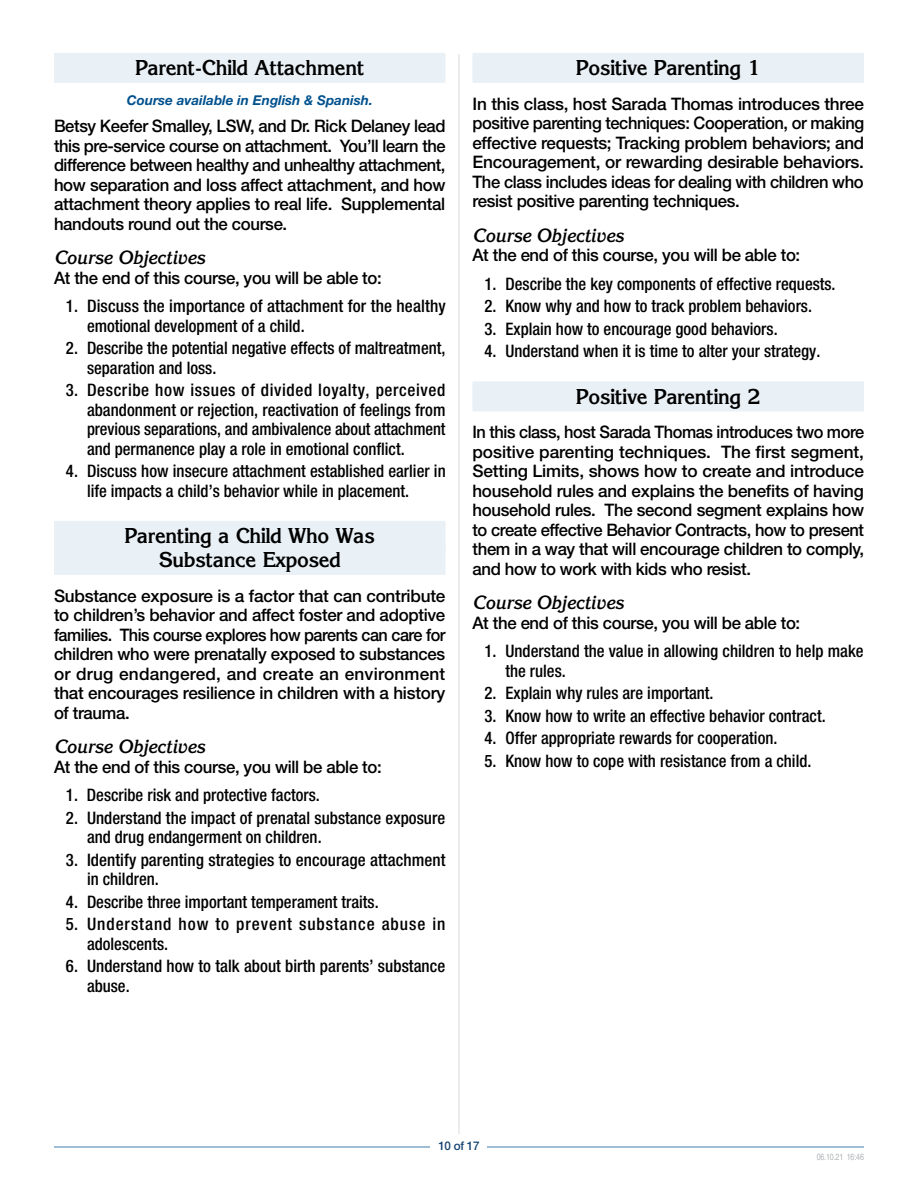
<style>
.page{position:relative;width:918px;height:1188px;background:#fff}
.page>*{position:absolute;margin:0;border:0;box-sizing:border-box;transform-origin:0 0}
.t1{font:700 21px/24px "Korinna";letter-spacing:-.025em;color:#000;text-align:center}
.t2{font:italic 700 18.75px "Korinna";letter-spacing:-.01em;color:#000;scale:.94 1}
.t3{font:500 condensed 17.25px/19.5px "Helvetica Neue";color:#000}
.t4{font:500 17.25px/19.5px "Helvetica Neue";letter-spacing:-.02em;color:#000;text-align:justify}
.t5{font:500 17.25px/19.5px "Helvetica Neue";letter-spacing:-.02em;color:#000;text-align:justify;scale:.95 1}
.t6{font:500 17.25px/19.5px "Helvetica Neue";letter-spacing:-.02em;color:#000;text-align:justify;scale:.96 1}
.t7{font:500 condensed 17.25px/19.5px "Helvetica Neue";letter-spacing:.055em;color:#000}
.t8{font:italic 700 13.5px "Helvetica Neue";color:#00518e}
.t9{font:500 12px "Helvetica Neue";color:#174571}
.t10{font:condensed 9px "Helvetica";letter-spacing:-.02em;color:#b1b4b6}
</style>
<div class="page">
<hr style="left:458px;top:54px;width:2px;height:1080px;background:#e6e7e8">
<hr style="left:54px;top:1146px;width:810px;height:2px;background:#80a8c7">
<div style="left:431px;top:1141px;width:56px;height:17px;background:#fff"></div>
<div style="left:54px;top:53px;width:392px;height:30px;background:#e9f0f6"></div>
<div style="left:54px;top:521px;width:392px;height:30px;background:#e9f0f6"></div>
<div style="left:54px;top:545px;width:392px;height:30px;background:#e9f0f6"></div>
<div style="left:472px;top:53px;width:392px;height:30px;background:#e9f0f6"></div>
<div style="left:472px;top:381px;width:392px;height:30px;background:#e9f0f6"></div>
<p class="t1" style="left:135px;top:56px;width:231px">Parent-Child Attachment</p>
<p class="t8" style="left:127px;top:92px;width:248px">Course available in English &amp; Spanish.</p>
<p class="t6" style="left:54px;top:116px;width:409px">Betsy Keefer Smalley, LSW, and Dr. Rick Delaney lead this pre-service course on attachment. You’ll learn the difference between healthy and unhealthy attachment, how separation and loss affect attachment, and how attachment theory applies to real life. Supplemental handouts round out the course.</p>
<p class="t2" style="left:54px;top:247px;width:162px">Course Objectives</p>
<p class="t4" style="left:54px;top:268px;width:329px">At the end of this course, you will be able to:</p>
<p class="t3" style="left:87px;top:296px;width:360px;text-indent:-21px">1. Discuss the importance of attachment for the healthy emotional development of a child.</p>
<p class="t3" style="left:87px;top:338px;width:360px;text-indent:-21px">2. Describe the potential negative effects of maltreatment, separation and loss.</p>
<p class="t3" style="left:87px;top:380px;width:360px;text-align:justify;text-indent:-21px">3. Describe how issues of divided loyalty, perceived abandonment or rejection, reactivation of feelings from previous separations, and ambivalence about attachment and permanence play a role in emotional conflict.</p>
<p class="t3" style="left:87px;top:461px;width:360px;text-indent:-21px">4. Discuss how insecure attachment established earlier in life impacts a child’s behavior while in placement.</p>
<p class="t1" style="left:124px;top:524px;width:252px">Parenting a Child Who Was<br>Substance Exposed</p>
<p class="t4" style="left:54px;top:586px;width:393px">Substance exposure is a factor that can contribute to children’s behavior and affect foster and adoptive families. This course explores how parents can care for children who were prenatally exposed to substances or drug endangered, and create an environment that encourages resilience in children with a history of trauma.</p>
<p class="t2" style="left:54px;top:736px;width:162px">Course Objectives</p>
<p class="t4" style="left:54px;top:757px;width:329px">At the end of this course, you will be able to:</p>
<p class="t3" style="left:66px;top:785px;width:255px">1. Describe risk and protective factors.</p>
<p class="t3" style="left:87px;top:808px;width:360px;text-indent:-21px">2. Understand the impact of prenatal substance exposure and drug endangerment on children.</p>
<p class="t3" style="left:87px;top:850px;width:360px;text-indent:-21px">3. Identify parenting strategies to encourage attachment in children.</p>
<p class="t3" style="left:66px;top:892px;width:314px">4. Describe three important temperament traits.</p>
<p class="t7" style="left:87px;top:914px;width:360px;text-indent:-21px">5. Understand how to prevent substance abuse in adolescents.</p>
<p class="t3" style="left:87px;top:956px;width:360px;text-indent:-21px">6. Understand how to talk about birth parents’ substance abuse.</p>
<p class="t1" style="left:576px;top:56px;width:186px">Positive Parenting 1</p>
<p class="t4" style="left:472px;top:94px;width:393px">In this class, host Sarada Thomas introduces three positive parenting techniques: Cooperation, or making effective requests; Tracking problem behaviors; and Encouragement, or rewarding desirable behaviors.<br>The class includes ideas for dealing with children who resist positive parenting techniques.</p>
<p class="t2" style="left:472px;top:224px;width:162px">Course Objectives</p>
<p class="t4" style="left:472px;top:245px;width:329px">At the end of this course, you will be able to:</p>
<p class="t3" style="left:484px;top:274px;width:353px">1. Describe the key components of effective requests.</p>
<p class="t3" style="left:484px;top:296px;width:329px">2. Know why and how to track problem behaviors.</p>
<p class="t3" style="left:484px;top:319px;width:295px">3. Explain how to encourage good behaviors.</p>
<p class="t3" style="left:484px;top:341px;width:337px">4. Understand when it is time to alter your strategy.</p>
<p class="t1" style="left:576px;top:384px;width:186px">Positive Parenting 2</p>
<p class="t5" style="left:472px;top:422px;width:414px">In this class, host Sarada Thomas introduces two more positive parenting techniques. The first segment, Setting Limits, shows how to create and introduce household rules and explains the benefits of having household rules. The second segment explains how to create effective Behavior Contracts, how to present them in a way that will encourage children to comply, and how to work with kids who resist.</p>
<p class="t2" style="left:472px;top:592px;width:162px">Course Objectives</p>
<p class="t4" style="left:472px;top:613px;width:329px">At the end of this course, you will be able to:</p>
<p class="t3" style="left:506px;top:641px;width:360px;text-indent:-21px">1. Understand the value in allowing children to help make the rules.</p>
<p class="t3" style="left:484px;top:683px;width:231px">2. Explain why rules are important.</p>
<p class="t3" style="left:484px;top:706px;width:343px">3. Know how to write an effective behavior contract.</p>
<p class="t3" style="left:484px;top:728px;width:295px">4. Offer appropriate rewards for cooperation.</p>
<p class="t3" style="left:484px;top:751px;width:328px">5. Know how to cope with resistance from a child.</p>
<p class="t9" style="left:438px;top:1139px;width:43px">10 of 17</p>
<p class="t10" style="left:817px;top:1151px;width:49px">06.10.21 16:46</p>
</div>
